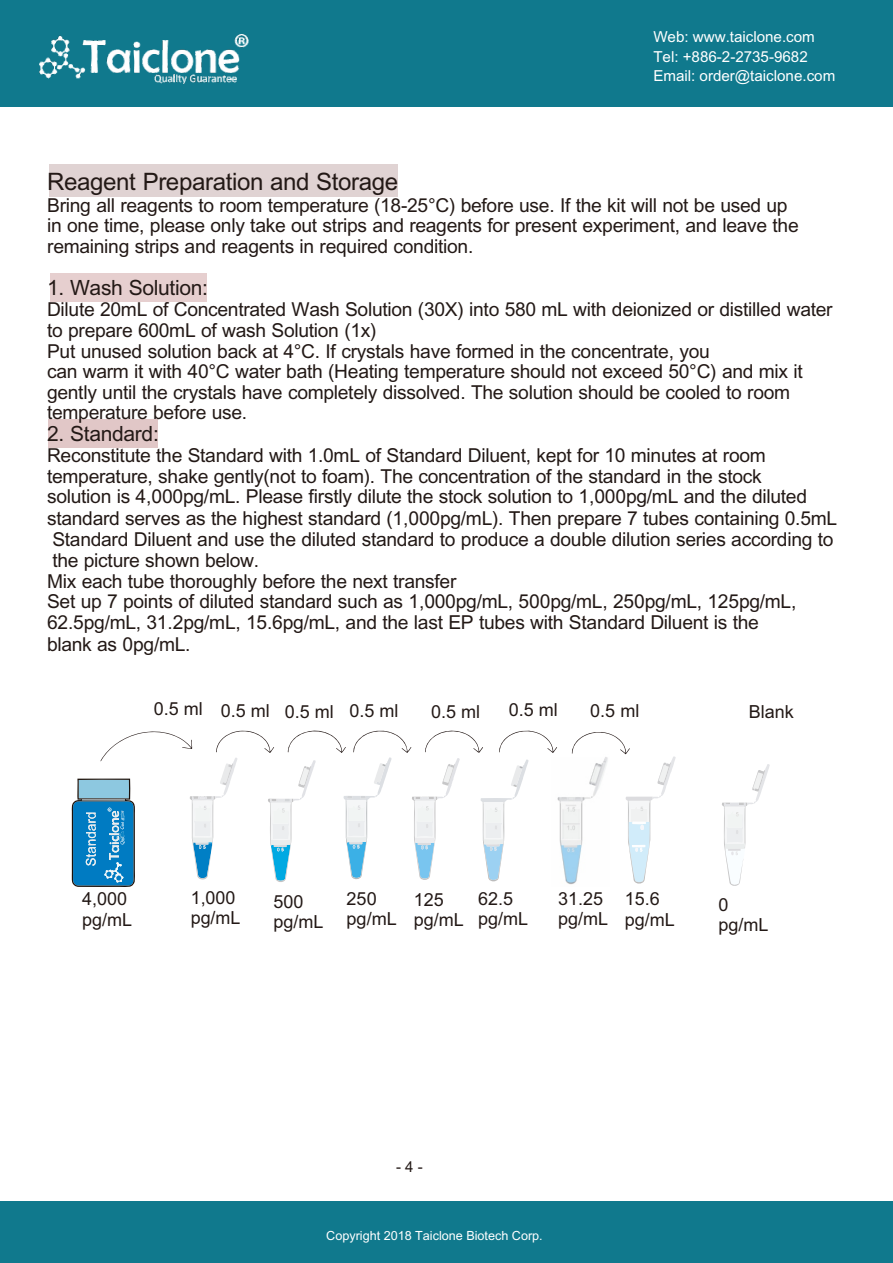
<style>
.page{position:relative;width:893px;height:1263px;background:#fff}
.page>*{position:absolute;margin:0;border:0;box-sizing:border-box;transform-origin:0 0}
.t1{font:24px "Arial Unicode MS";letter-spacing:-.015em;color:#231916}
.t2{font:21px "Arial Unicode MS";letter-spacing:-.015em;color:#231916}
.t3{font:19.2px/20.9px "Arial Unicode MS";letter-spacing:-.015em;color:#231916}
.t4{font:18px/20.1px "Arial";color:#231916}
.t5{font:15.15px/19.4px "Arial Unicode MS";color:#fff}
.t6{font:15px "Arial";color:#231916}
.t7{font:12.6px "Arial Unicode MS";color:#fff}
</style>
<div class="page">
<div style="left:0;top:1201px;width:893px;height:62px;background:#10798d"></div>
<div style="left:0;top:0;width:893px;height:107px;background:#10798d"></div>
<img style="left:39px;top:34px;width:209px;height:49px">
<div style="left:49px;top:164px;width:348px;height:32px;background:#e0d3d3"></div>
<div style="left:50px;top:273px;width:156px;height:28px;background:#e6cfcf"></div>
<div style="left:48px;top:419px;width:109px;height:28px;background:#e1c7c7"></div>
<svg style="left:722px;top:764px;width:48px;height:122px"></svg>
<img style="left:557px;top:752px;width:15px;height:133px">
<svg style="left:71px;top:730px;width:486px;height:157px"></svg>
<svg style="left:572px;top:732px;width:104px;height:152px"></svg>
<p class="t5" style="left:653px;top:29px;width:183px">Web: www.taiclone.com<br>Tel: +886-2-2735-9682<br>Email: order@taiclone.com</p>
<p class="t1" style="left:47px;top:172px;width:352px">Reagent Preparation and Storage</p>
<p class="t3" style="left:47px;top:196px;width:753px">Bring all reagents to room temperature (18-25°C) before use. If the kit will not be used up in one time, please only take out strips and reagents for present experiment, and leave the remaining strips and reagents in required condition.</p>
<p class="t2" style="left:47px;top:280px;width:163px">1. Wash Solution:</p>
<p class="t3" style="left:47px;top:301px;width:787px">Dilute 20mL of Concentrated Wash Solution (30X) into 580 mL with deionized or distilled water to prepare 600mL of wash Solution (1x)<br>Put unused solution back at 4°C. If crystals have formed in the concentrate, you<br>can warm it with 40°C water bath (Heating temperature should not exceed 50°C) and mix it gently until the crystals have completely dissolved. The solution should be cooled to room temperature before use.</p>
<p class="t2" style="left:47px;top:426px;width:113px">2. Standard:</p>
<p class="t3" style="left:47px;top:447px;width:792px">Reconstitute the Standard with 1.0mL of Standard Diluent, kept for 10 minutes at room temperature, shake gently(not to foam). The concentration of the standard in the stock<br>solution is 4,000pg/mL. Please firstly dilute the stock solution to 1,000pg/mL and the diluted standard serves as the highest standard (1,000pg/mL). Then prepare 7 tubes containing 0.5mL Standard Diluent and use the diluted standard to produce a double dilution series according to the picture shown below.<br>Mix each tube thoroughly before the next transfer<br>Set up 7 points of diluted standard such as 1,000pg/mL, 500pg/mL, 250pg/mL, 125pg/mL, 62.5pg/mL, 31.2pg/mL, 15.6pg/mL, and the last EP tubes with Standard Diluent is the<br>blank as 0pg/mL.</p>
<p class="t4" style="left:154px;top:702px;width:246px">0.5 ml 0.5 ml 0.5 ml 0.5 ml</p>
<p class="t4" style="left:431px;top:703px;width:51px">0.5 ml</p>
<p class="t4" style="left:509px;top:701px;width:51px">0.5 ml</p>
<p class="t4" style="left:590px;top:702px;width:51px">0.5 ml</p>
<p class="t4" style="left:749px;top:703px;width:47px">Blank</p>
<p class="t4" style="left:191px;top:889px;width:51px">1,000 pg/mL</p>
<p class="t4" style="left:347px;top:890px;width:52px">250 pg/mL</p>
<p class="t4" style="left:478px;top:890px;width:52px">62.5 pg/mL</p>
<p class="t4" style="left:558px;top:890px;width:52px">31.25 pg/mL</p>
<p class="t4" style="left:82px;top:891px;width:52px">4,000 pg/mL</p>
<p class="t4" style="left:718px;top:896px;width:52px">0 pg/mL</p>
<p class="t4" style="left:625px;top:891px;width:52px">15.6 pg/mL</p>
<p class="t4" style="left:414px;top:892px;width:52px">125 pg/mL</p>
<p class="t4" style="left:273px;top:893px;width:52px">500 pg/mL</p>
<p class="t6" style="left:396px;top:1161px;width:28px">- 4 -</p>
<p class="t7" style="left:326px;top:1230px;width:218px">Copyright 2018 Taiclone Biotech Corp.</p>
</div>
